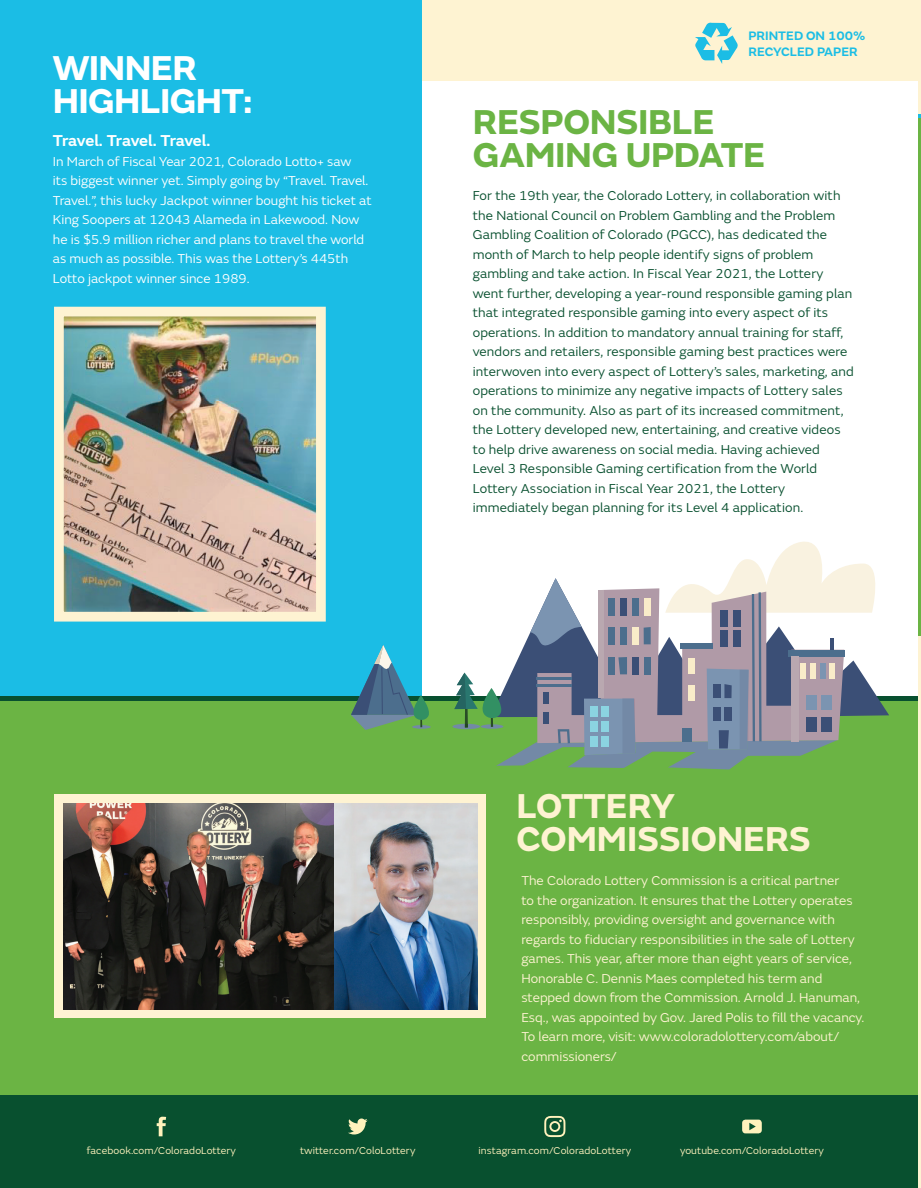
<style>
.page{position:relative;width:921px;height:1188px;background:#fff}
.page>*{position:absolute;margin:0;border:0;box-sizing:border-box;transform-origin:0 0}
.t1{font:700 36px/33px "FS Emeric";letter-spacing:-.01em;color:#6bb444}
.t2{font:700 36px/33px "FS Emeric";color:#fef3d2}
.t3{font:700 36px/33px "FS Emeric";letter-spacing:-.02em;color:#fff}
.t4{font:600 16.5px "FS Emeric";letter-spacing:-.015em;color:#fff}
.t5{font:13.5px/19.5px "FS Emeric";letter-spacing:.01em;color:#08502f}
.t6{font:13.5px/19.5px "FS Emeric";color:#fef3d2}
.t7{font:13.5px/19.5px "FS Emeric";color:#fff}
.t8{font:600 12.75px/15.6px "FS Emeric";color:#1bbde5}
.t9{font:10.5px "FS Emeric";letter-spacing:.01em;color:#fff2bc}
</style>
<div class="page">
<div style="left:0;top:0;width:918px;height:81px;background:#fef3d2"></div>
<div style="left:0;top:0;width:421px;height:1188px;background:#1bbde5"></div>
<div style="left:0;top:697px;width:918px;height:491px;background:#08502f"></div>
<div style="left:0;top:701px;width:918px;height:394px;background:#6bb444"></div>
<hr style="left:918px;top:0;width:3px;height:1188px;background:#fef3d2">
<svg style="left:918px;top:114px;width:3px;height:5px"></svg>
<hr style="left:918px;top:119px;width:3px;height:517px;background:#6bb444">
<img style="left:54px;top:306px;width:272px;height:316px">
<svg style="left:348px;top:1119px;width:19px;height:16px"></svg>
<svg style="left:157px;top:1117px;width:9px;height:19px"></svg>
<svg style="left:742px;top:1120px;width:19px;height:13px"></svg>
<svg style="left:544px;top:1116px;width:21px;height:21px"></svg>
<svg style="left:351px;top:645px;width:81px;height:85px"></svg>
<svg style="left:452px;top:541px;width:437px;height:229px"></svg>
<div style="left:54px;top:795px;width:432px;height:223px;background:#fef3d2"></div>
<img style="left:63px;top:804px;width:271px;height:206px">
<img style="left:334px;top:803px;width:144px;height:207px">
<svg style="left:695px;top:23px;width:42px;height:41px"></svg>
<h1 class="t3" style="left:53px;top:49px;width:201px">WINNER<br>HIGHLIGHT:</h1>
<p class="t4" style="left:53px;top:128px;width:159px">Travel. Travel. Travel.</p>
<p class="t7" style="left:53px;top:151px;width:320px">In March of Fiscal Year 2021, Colorado Lotto+ saw<br>its biggest winner yet. Simply going by “Travel. Travel.<br>Travel.”, this lucky Jackpot winner bought his ticket at King Soopers at 12043 Alameda in Lakewood. Now he is $5.9 million richer and plans to travel the world as much as possible. This was the Lottery’s 445th Lotto jackpot winner since 1989.</p>
<p class="t8" style="left:748px;top:27px;width:118px">PRINTED ON 100%<br>RECYCLED PAPER</p>
<h1 class="t1" style="left:472px;top:103px;width:294px">RESPONSIBLE<br>GAMING UPDATE</h1>
<p class="t5" style="left:472px;top:185px;width:382px">For the 19th year, the Colorado Lottery, in collaboration with the National Council on Problem Gambling and the Problem Gambling Coalition of Colorado (PGCC), has dedicated the month of March to help people identify signs of problem gambling and take action. In Fiscal Year 2021, the Lottery went further, developing a year-round responsible gaming plan that integrated responsible gaming into every aspect of its operations. In addition to mandatory annual training for staff, vendors and retailers, responsible gaming best practices were interwoven into every aspect of Lottery’s sales, marketing, and operations to minimize any negative impacts of Lottery sales on the community. Also as part of its increased commitment, the Lottery developed new, entertaining, and creative videos to help drive awareness on social media. Having achieved Level 3 Responsible Gaming certification from the World Lottery Association in Fiscal Year 2021, the Lottery immediately began planning for its Level 4 application.</p>
<h1 class="t2" style="left:516px;top:787px;width:296px">LOTTERY<br>COMMISSIONERS</h1>
<p class="t6" style="left:521px;top:870px;width:344px">The Colorado Lottery Commission is a critical partner<br>to the organization. It ensures that the Lottery operates responsibly, providing oversight and governance with regards to fiduciary responsibilities in the sale of Lottery games. This year, after more than eight years of service, Honorable C. Dennis Maes completed his term and stepped down from the Commission. Arnold J. Hanuman, Esq., was appointed by Gov. Jared Polis to fill the vacancy.<br>To learn more, visit: www.coloradolottery.com/about/ commissioners/</p>
<p class="t9" style="left:87px;top:1143px;width:151px">facebook.com/ColoradoLottery</p>
<p class="t9" style="left:300px;top:1143px;width:117px">twitter.com/ColoLottery</p>
<p class="t9" style="left:478px;top:1143px;width:154px">instagram.com/ColoradoLottery</p>
<p class="t9" style="left:680px;top:1143px;width:145px">youtube.com/ColoradoLottery</p>
</div>
